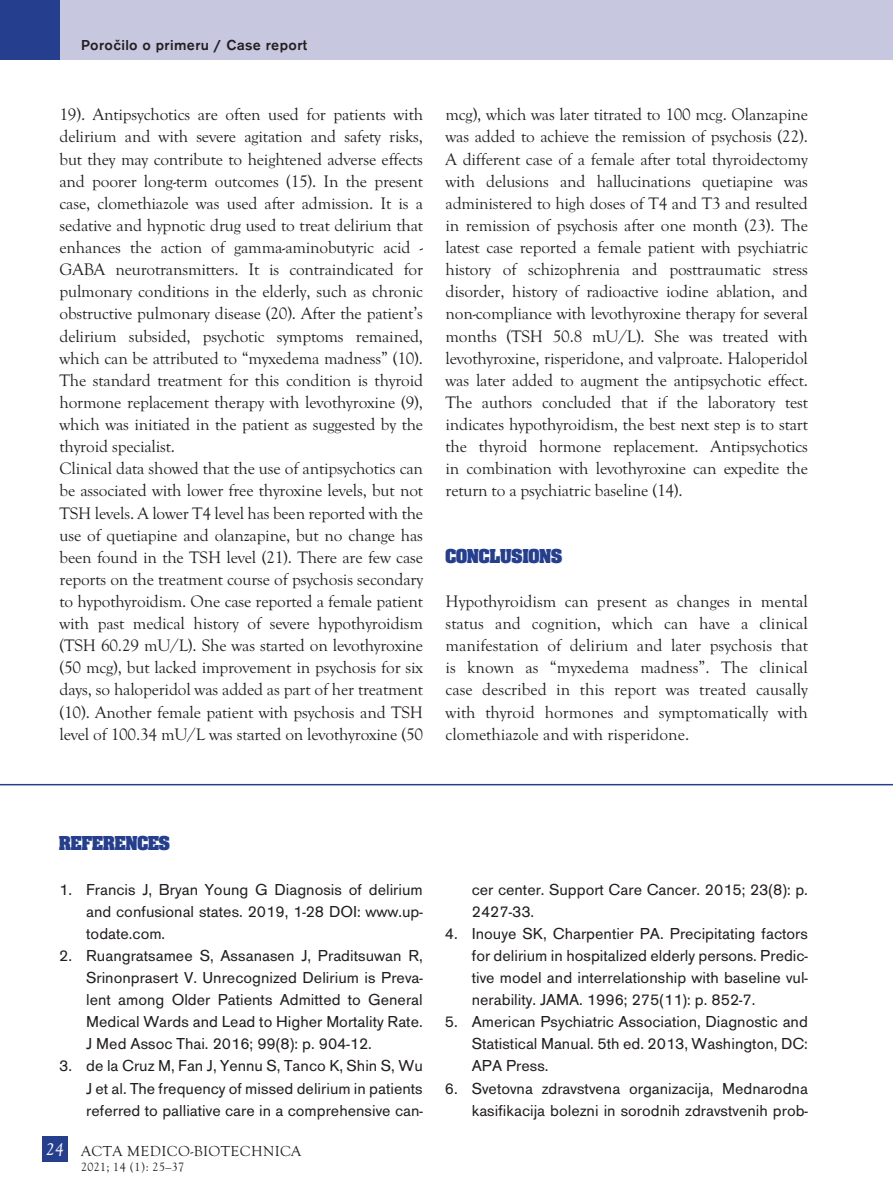
<style>
.page{position:relative;width:893px;height:1191px;background:#fff}
.page>*{position:absolute;margin:0;border:0;box-sizing:border-box;transform-origin:0 0}
.Mednaslov{font:700 21px "Aachen PCE";color:#253f8e}
._1_INTRODUCTION_DISC{font:700 21px "Aachen PCE";color:#253f8e}
.t1{font:italic 18px "Goudy Old Sty TCE";color:#fff}
.Navaden{font:17.25px/22px "Goudy Old Sty TCE";letter-spacing:-.01em;color:#231f20;text-align:justify}
.t2{font:16.5px/22px "Accius TCE";color:#231f20;text-align:justify}
.t3{font:500 15px "Accius TCE";letter-spacing:.025em;color:#231f20}
.t4{font:15px "Goudy Old Sty TCE";letter-spacing:.025em;color:#231f20}
.NOGA_letnik_LEVA{font:12px "MM Goudy";letter-spacing:.025em;color:#231f20}
</style>
<div class="page">
<div style="left:42px;top:1135px;width:26px;height:26px;background:#253f8e"></div>
<div style="left:60px;top:0;width:833px;height:60px;background:#c7c7e0"></div>
<div style="left:0;top:0;width:60px;height:60px;background:#253f8e"></div>
<hr style="left:0;top:784px;width:893px;height:1px;background:#253f8e">
<p class="t3" style="left:81px;top:36px;width:228px">Poročilo o primeru / Case report</p>
<p class="Navaden" style="left:60px;top:104px;width:365px">19). Antipsychotics are often used for patients with delirium and with severe agitation and safety risks, but they may contribute to heightened adverse effects and poorer long-term outcomes (15). In the present case, clomethiazole was used after admission. It is a sedative and hypnotic drug used to treat delirium that enhances the action of gamma-aminobutyric acid - GABA neurotransmitters. It is contraindicated for pulmonary conditions in the elderly, such as chronic obstructive pulmonary disease (20). After the patient’s delirium subsided, psychotic symptoms remained, which can be attributed to “myxedema madness” (10).<br>The standard treatment for this condition is thyroid hormone replacement therapy with levothyroxine (9), which was initiated in the patient as suggested by the thyroid specialist.</p>
<p class="Navaden" style="left:60px;top:458px;width:365px">Clinical data showed that the use of antipsychotics can be associated with lower free thyroxine levels, but not TSH levels. A lower T4 level has been reported with the use of quetiapine and olanzapine, but no change has been found in the TSH level (21). There are few case reports on the treatment course of psychosis secondary to hypothyroidism. One case reported a female patient with past medical history of severe hypothyroidism (TSH 60.29 mU/L). She was started on levothyroxine (50 mcg), but lacked improvement in psychosis for six days, so haloperidol was added as part of her treatment (10). Another female patient with psychosis and TSH level of 100.34 mU/L was started on levothyroxine (50</p>
<p class="Navaden" style="left:446px;top:104px;width:364px">mcg), which was later titrated to 100 mcg. Olanzapine was added to achieve the remission of psychosis (22).<br>A different case of a female after total thyroidectomy with delusions and hallucinations quetiapine was administered to high doses of T4 and T3 and resulted in remission of psychosis after one month (23). The latest case reported a female patient with psychiatric history of schizophrenia and posttraumatic stress disorder, history of radioactive iodine ablation, and non-compliance with levothyroxine therapy for several months (TSH 50.8 mU/L). She was treated with levothyroxine, risperidone, and valproate. Haloperidol was later added to augment the antipsychotic effect.<br>The authors concluded that if the laboratory test indicates hypothyroidism, the best next step is to start the thyroid hormone replacement. Antipsychotics in combination with levothyroxine can expedite the return to a psychiatric baseline (14).</p>
<p class="Mednaslov" style="left:446px;top:545px;width:118px">CONCLUSIONS</p>
<p class="Navaden" style="left:446px;top:590px;width:364px">Hypothyroidism can present as changes in mental status and cognition, which can have a clinical manifestation of delirium and later psychosis that is known as “myxedema madness”. The clinical case described in this report was treated causally with thyroid hormones and symptomatically with clomethiazole and with risperidone.</p>
<p class="_1_INTRODUCTION_DISC" style="left:59px;top:833px;width:112px">REFERENCES</p>
<p class="t2" style="left:86px;top:878px;width:338px;text-indent:-27px">1. Francis J, Bryan Young G Diagnosis of delirium and confusional states. 2019, 1-28 DOI: www.up&shy;todate.com.</p>
<p class="t2" style="left:86px;top:944px;width:338px;text-indent:-27px">2. Ruangratsamee S, Assanasen J, Praditsuwan R, Srinonprasert V. Unrecognized Delirium is Preva&shy;lent among Older Patients Admitted to General Medical Wards and Lead to Higher Mortality Rate.<br>J Med Assoc Thai. 2016; 99(8): p. 904-12.</p>
<p class="t2" style="left:86px;top:1055px;width:338px;text-indent:-27px">3. de la Cruz M, Fan J, Yennu S, Tanco K, Shin S, Wu J et al. The frequency of missed delirium in patients referred to palliative care in a comprehensive can-</p>
<p class="t1" style="left:46px;top:1138px;width:19px">24</p>
<p class="t4" style="left:81px;top:1143px;width:222px">ACTA MEDICO-BIOTECHNICA</p>
<p class="NOGA_letnik_LEVA" style="left:81px;top:1159px;width:105px">2021; 14 (1): 25–37</p>
<p class="t2" style="left:472px;top:878px;width:338px">cer center. Support Care Cancer. 2015; 23(8): p.<br>2427-33.</p>
<p class="t2" style="left:472px;top:922px;width:338px;text-indent:-27px">4. Inouye SK, Charpentier PA. Precipitating factors for delirium in hospitalized elderly persons. Predic&shy;tive model and interrelationship with baseline vul&shy;nerability. JAMA. 1996; 275(11): p. 852-7.</p>
<p class="t2" style="left:472px;top:1011px;width:338px;text-indent:-27px">5. American Psychiatric Association, Diagnostic and Statistical Manual. 5th ed. 2013, Washington, DC:<br>APA Press.</p>
<p class="t2" style="left:445px;top:1077px;width:365px;text-align:right">6. Svetovna zdravstvena organizacija, Mednarodna kasifikacija bolezni in sorodnih zdravstvenih prob-</p>
</div>
